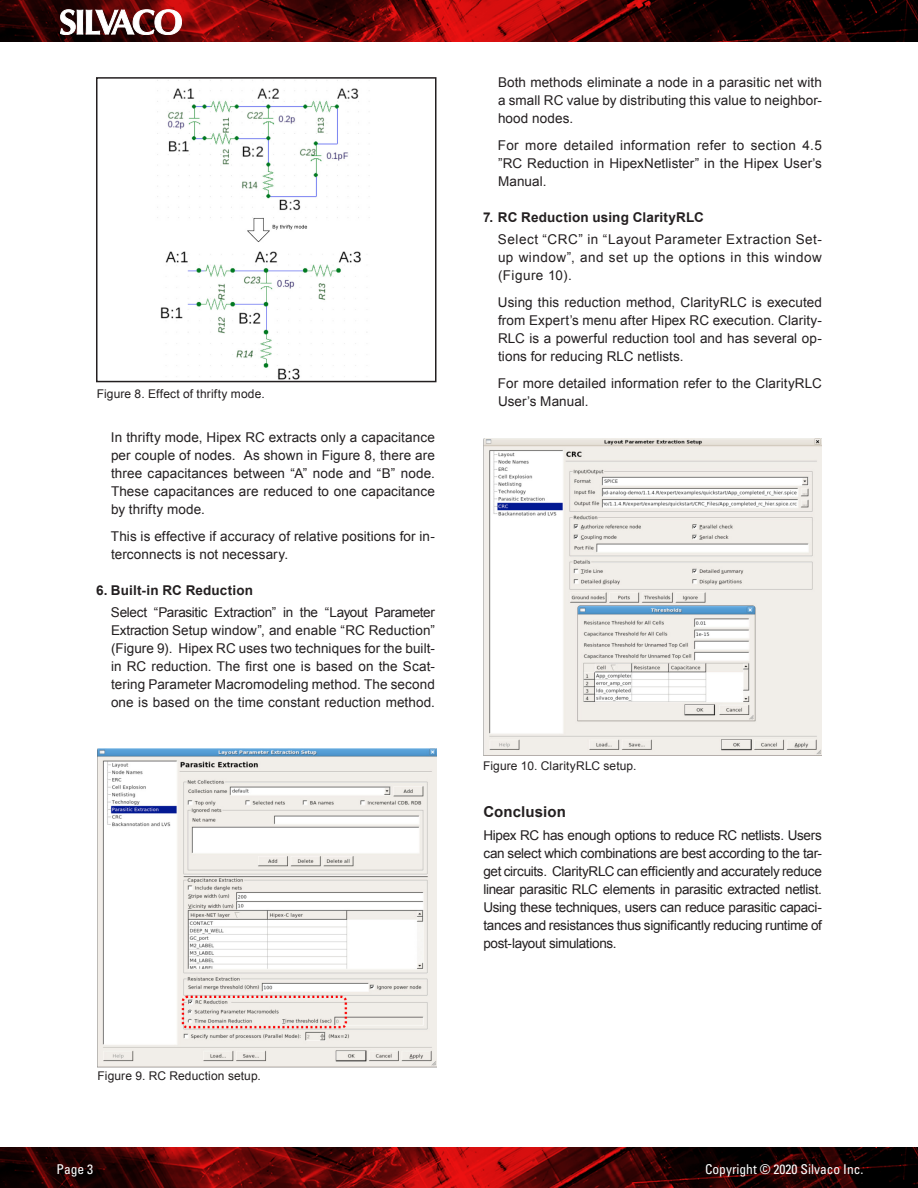
<style>
.page{position:relative;width:918px;height:1188px;background:#fff}
.page>*{position:absolute;margin:0;border:0;box-sizing:border-box;transform-origin:0 0}
.app_note_sub_heading{font:700 15px "Arial";letter-spacing:.005em;color:#231f20}
.app_note_body_text_i{font:13.5px/18px "Arial";letter-spacing:.01em;color:#231f20;text-align:justify}
.app_note_body_text{font:13.5px/18px "Arial";letter-spacing:-.025em;color:#231f20;text-align:justify}
.app_note_sub_heading-2{font:700 13.5px "Arial";letter-spacing:.01em;color:#231f20}
.t1{font:condensed 13.5px "Univers";color:#fff}
.figure_captions{font:12px "Arial";letter-spacing:.01em;color:#231f20}
</style>
<div class="page">
<img style="left:0;top:1147px;width:918px;height:41px">
<img style="left:0;top:0;width:918px;height:42px">
<svg style="left:60px;top:10px;width:122px;height:25px"></svg>
<img style="left:98px;top:748px;width:338px;height:320px">
<img style="left:157px;top:80px;width:213px;height:299px">
<div style="left:96px;top:77px;width:340px;height:305px;border:2px solid #231f20"></div>
<img style="left:483px;top:438px;width:339px;height:318px">
<p class="figure_captions" style="left:97px;top:386px;width:169px">Figure 8. Effect of thrifty mode.</p>
<p class="app_note_body_text_i" style="left:111px;top:428px;width:325px">In thrifty mode, Hipex RC extracts only a capacitance per couple of nodes. As shown in Figure 8, there are three capacitances between “A” node and “B” node.<br>These capacitances are reduced to one capacitance by thrifty mode.</p>
<p class="app_note_body_text_i" style="left:111px;top:527px;width:326px">This is effective if accuracy of relative positions for in&shy;terconnects is not necessary.</p>
<p class="app_note_sub_heading-2" style="left:96px;top:581px;width:159px">6. Built-in RC Reduction</p>
<p class="app_note_body_text_i" style="left:111px;top:604px;width:326px">Select “Parasitic Extraction” in the “Layout Parameter Extraction Setup window”, and enable “RC Reduction” (Figure 9). Hipex RC uses two techniques for the built&shy;in RC reduction. The first one is based on the Scat&shy;tering Parameter Macromodeling method. The second one is based on the time constant reduction method.</p>
<p class="figure_captions" style="left:98px;top:1068px;width:165px">Figure 9. RC Reduction setup.</p>
<p class="app_note_body_text_i" style="left:498px;top:73px;width:325px">Both methods eliminate a node in a parasitic net with a small RC value by distributing this value to neighbor&shy;hood nodes.</p>
<p class="app_note_body_text_i" style="left:498px;top:136px;width:325px">For more detailed information refer to section 4.5 ”RC Reduction in HipexNetlister” in the Hipex User’s Manual.</p>
<p class="app_note_sub_heading-2" style="left:483px;top:208px;width:223px">7. RC Reduction using ClarityRLC</p>
<p class="app_note_body_text_i" style="left:498px;top:231px;width:326px">Select “CRC” in “Layout Parameter Extraction Set&shy;up window”, and set up the options in this window (Figure 10).</p>
<p class="app_note_body_text_i" style="left:498px;top:294px;width:326px">Using this reduction method, ClarityRLC is executed from Expert’s menu after Hipex RC execution. Clarity-RLC is a powerful reduction tool and has several op&shy;tions for reducing RLC netlists.</p>
<p class="app_note_body_text_i" style="left:498px;top:375px;width:325px">For more detailed information refer to the ClarityRLC<br>User’s Manual.</p>
<p class="figure_captions" style="left:483px;top:758px;width:155px">Figure 10. ClarityRLC setup.</p>
<p class="app_note_sub_heading" style="left:483px;top:802px;width:84px">Conclusion</p>
<p class="app_note_body_text" style="left:483px;top:826px;width:340px">Hipex RC has enough options to reduce RC netlists. Users can select which combinations are best according to the tar&shy;get circuits. ClarityRLC can efficiently and accurately reduce linear parasitic RLC elements in parasitic extracted netlist.<br>Using these techniques, users can reduce parasitic capaci&shy;tances and resistances thus significantly reducing runtime of post-layout simulations.</p>
<p class="t1" style="left:57px;top:1160px;width:38px">Page 3</p>
<p class="t1" style="left:705px;top:1160px;width:160px">Copyright © 2020 Silvaco Inc.</p>
</div>
